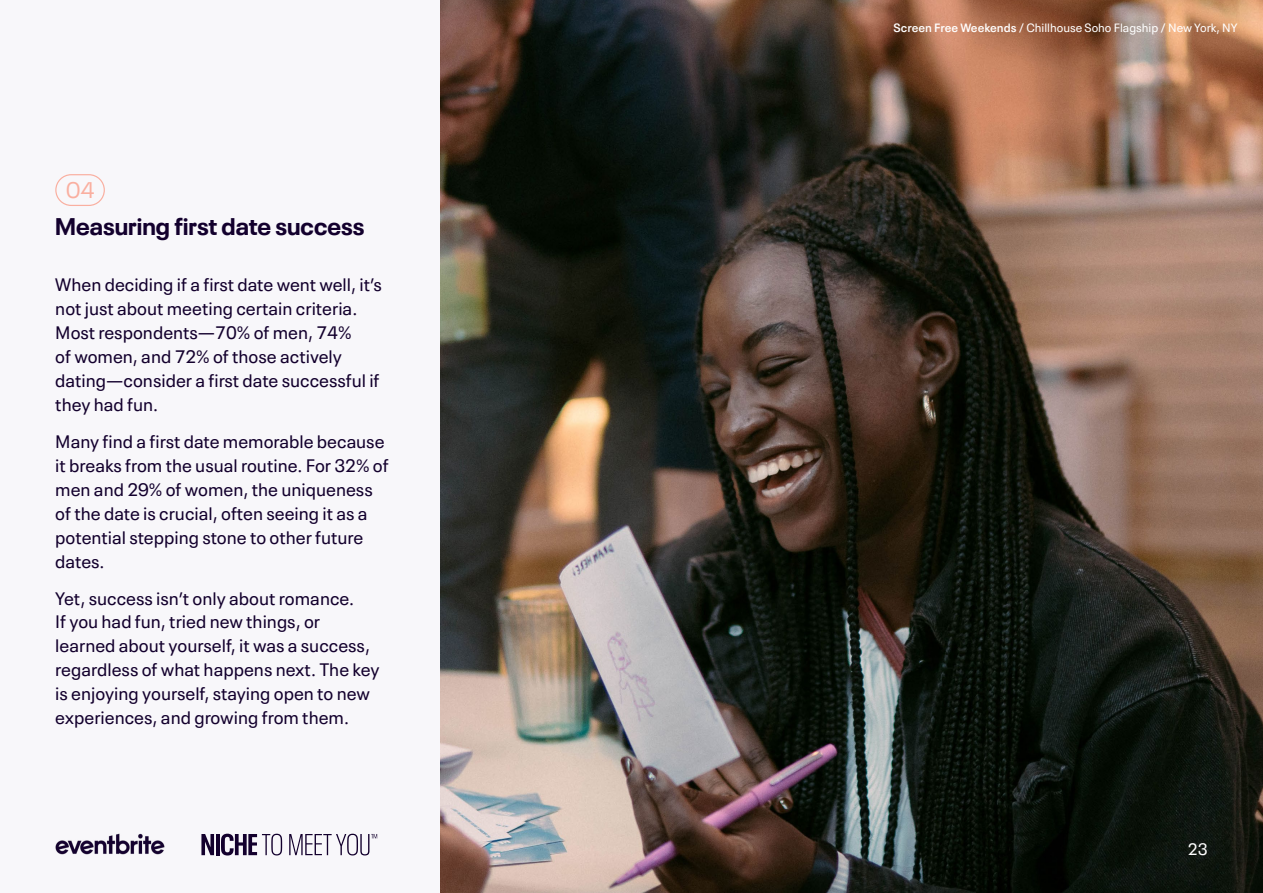
<style>
.page{position:relative;width:1263px;height:893px;background:#f8f7fa}
.page>*{position:absolute;margin:0;border:0;box-sizing:border-box;transform-origin:0 0}
.t1{font:700 24px "Neue Plak";color:#13002d}
.t2{font:22.5px "Neue Plak";color:#faafa0}
.t3{font:18px/24px "Neue Plak Text";color:#13002d}
.t4{font:16.5px "Neue Plak Text";color:#fff}
.t5{font:12px "Neue Plak Text";color:#fff}
.s1{font-weight:600}
</style>
<div class="page">
<img style="left:440px;top:0;width:823px;height:893px">
<svg style="left:201px;top:834px;width:13px;height:21px"></svg>
<hr style="left:216px;top:834px;width:3px;height:21px;background:#13002d">
<svg style="left:221px;top:834px;width:61px;height:21px"></svg>
<svg style="left:289px;top:834px;width:88px;height:21px"></svg>
<img style="left:55px;top:833px;width:110px;height:22px">
<div style="left:55px;top:174px;width:50px;height:32px;border:1px solid #faafa0;border-radius:15px"></div>
<p class="t2" style="left:66px;top:174px;width:30px">04</p>
<h1 class="t1" style="left:55px;top:210px;width:311px">Measuring first date success</h1>
<p class="t3" style="left:55px;top:272px;width:328px">When deciding if a first date went well, it’s not just about meeting certain criteria.<br>Most respondents—70% of men, 74%<br>of women, and 72% of those actively dating—consider a first date successful if they had fun.</p>
<p class="t3" style="left:55px;top:429px;width:335px">Many find a first date memorable because it breaks from the usual routine. For 32% of men and 29% of women, the uniqueness of the date is crucial, often seeing it as a potential stepping stone to other future dates.</p>
<p class="t3" style="left:55px;top:585px;width:326px">Yet, success isn’t only about romance.<br>If you had fun, tried new things, or learned about yourself, it was a success, regardless of what happens next. The key is enjoying yourself, staying open to new experiences, and growing from them.</p>
<p class="t5" style="left:893px;top:19px;width:345px"><span class="s1">Screen Free Weekends</span> / Chillhouse Soho Flagship / New York, NY</p>
<p class="t4" style="left:1188px;top:837px;width:21px">23</p>
</div>
